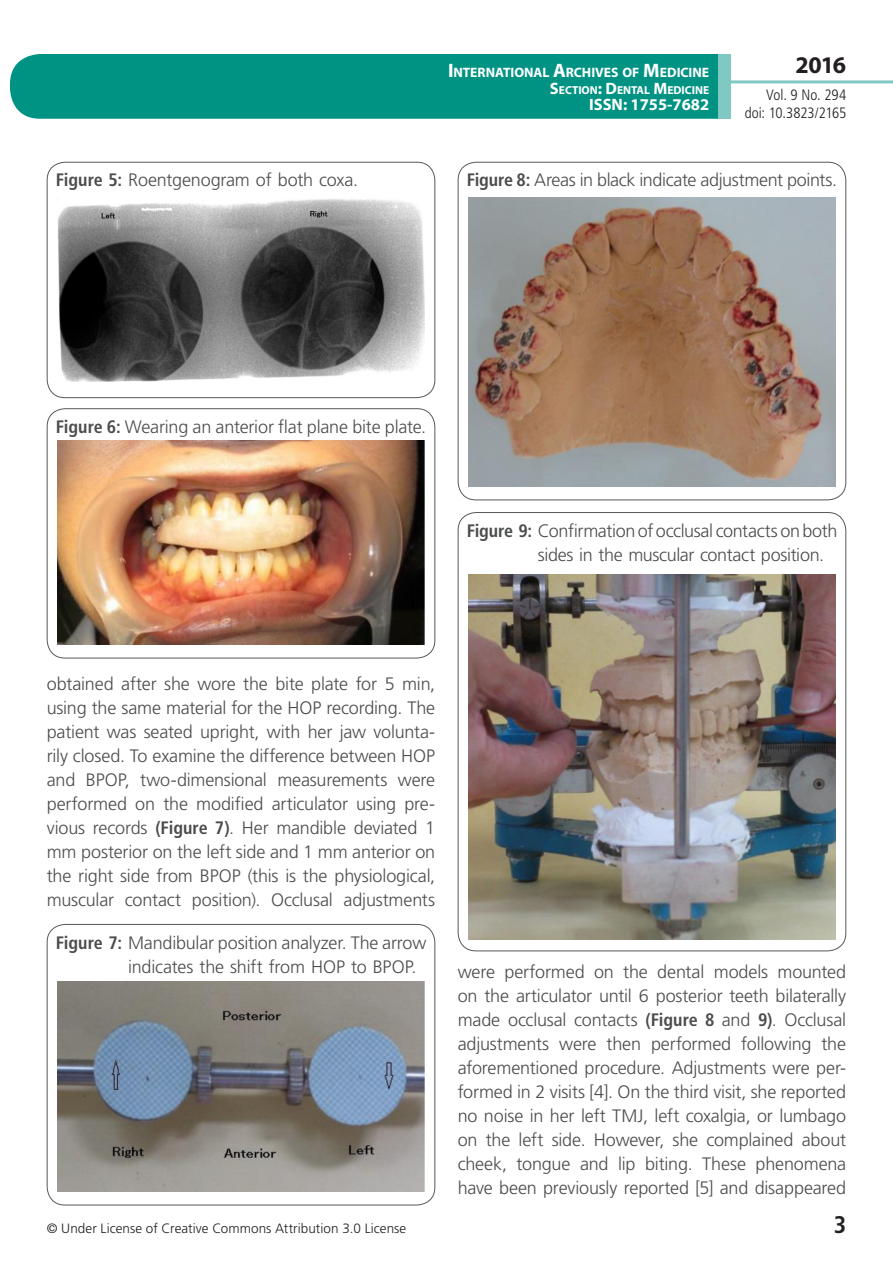
<style>
.page{position:relative;width:893px;height:1263px;background:#fff}
.page>*{position:absolute;margin:0;border:0;box-sizing:border-box;transform-origin:0 0}
.t1{font:700 24px "Myriad Pro";color:#231f20}
.t2{font:700 condensed 24px "Frutiger LT Std";color:#231f20}
.t3{font:300 18px/24px "Frutiger LT Std";letter-spacing:-.015em;color:#4b4c4d;text-align:justify}
.t4{font:700 16.5px "Myriad Pro";color:#fff}
.t5{font:300 condensed 15px/18px "Frutiger LT Std";color:#231f20;text-align:right}
.t6{font:700 13.65px "Myriad Pro";letter-spacing:-.005em;color:#fff}
.t7{font:300 13.5px "Frutiger LT Std";letter-spacing:.005em;color:#231f20}
.t8{font:700 11.55px "Myriad Pro";color:#fff}
.s1{font-weight:700;font-stretch:condensed}
.s2{font-size:19.5px}
.s3{font-size:16.5px}
</style>
<div class="page">
<div style="left:10px;top:54px;width:775px;height:65px;background:#009384;border-radius:30px"></div>
<div style="left:732px;top:0;width:161px;height:157px;background:#fff"></div>
<hr style="left:730px;top:80px;width:163px;height:3px;background:#80c9c2">
<div style="left:718px;top:54px;width:13px;height:65px;background:#80c9c2"></div>
<div style="left:47px;top:162px;width:388px;height:236px;border:1px solid #57585a;border-radius:18px"></div>
<img style="left:58px;top:199px;width:366px;height:183px">
<div style="left:47px;top:408px;width:388px;height:250px;border:1px solid #57585a;border-radius:18px"></div>
<img style="left:58px;top:440px;width:366px;height:204px">
<div style="left:47px;top:924px;width:388px;height:281px;border:1px solid #57585a;border-radius:18px"></div>
<img style="left:58px;top:981px;width:366px;height:211px">
<div style="left:458px;top:162px;width:388px;height:338px;border:1px solid #57585a;border-radius:18px"></div>
<img style="left:469px;top:197px;width:366px;height:289px">
<img style="left:469px;top:574px;width:366px;height:365px">
<p class="t3" style="left:56px;top:168px;width:304px"><span class="s1">Figure 5:</span> Roentgenogram of both coxa.</p>
<p class="t6" style="left:448px;top:64px;width:263px"><span class="s2">I</span>NTERNATIONAL <span class="s2">A</span>RCHIVES OF <span class="s2">M</span>EDICINE</p>
<p class="t8" style="left:550px;top:82px;width:161px"><span class="s3">S</span>ECTION<span class="s3">: D</span>ENTAL <span class="s3">M</span>EDICINE</p>
<p class="t4" style="left:589px;top:94px;width:122px">ISSN: 1755-7682</p>
<h1 class="t1" style="left:795px;top:49px;width:52px">2016</h1>
<p class="t5" style="left:745px;top:86px;width:103px">Vol. 9 No. 294 doi: 10.3823/2165</p>
<p class="t3" style="left:467px;top:168px;width:372px"><span class="s1">Figure 8:</span> Areas in black indicate adjustment points.</p>
<p class="t3" style="left:56px;top:415px;width:372px"><span class="s1">Figure 6:</span> Wearing an anterior flat plane bite plate.</p>
<p class="t3" style="left:538px;top:519px;width:301px;text-indent:-71px"><span class="s1">Figure 9:</span> Confirmation of occlusal contacts on both sides in the muscular contact position.</p>
<p class="t3" style="left:47px;top:672px;width:390px">obtained after she wore the bite plate for 5 min, using the same material for the HOP recording. The patient was seated upright, with her jaw volunta&shy;rily closed. To examine the difference between HOP and BPOP, two-dimensional measurements were performed on the modified articulator using pre&shy;vious records <span class="s1">(Figure 7)</span>. Her mandible deviated 1 mm posterior on the left side and 1 mm anterior on the right side from BPOP (this is the physiological, muscular contact position). Occlusal adjustments</p>
<p class="t3" style="left:128px;top:931px;width:300px;text-indent:-72px"><span class="s1">Figure 7:</span> Mandibular position analyzer. The arrow indicates the shift from HOP to BPOP.</p>
<p class="t3" style="left:458px;top:960px;width:390px">were performed on the dental models mounted on the articulator until 6 posterior teeth bilaterally made occlusal contacts <span class="s1">(Figure 8</span> and <span class="s1">9)</span>. Occlusal adjustments were then performed following the aforementioned procedure. Adjustments were per&shy;formed in 2 visits [4]. On the third visit, she reported no noise in her left TMJ, left coxalgia, or lumbago on the left side. However, she complained about cheek, tongue and lip biting. These phenomena have been previously reported [5] and disappeared</p>
<p class="t7" style="left:47px;top:1220px;width:361px">© Under License of Creative Commons Attribution 3.0 License</p>
<h1 class="t2" style="left:834px;top:1210px;width:14px">3</h1>
</div>
